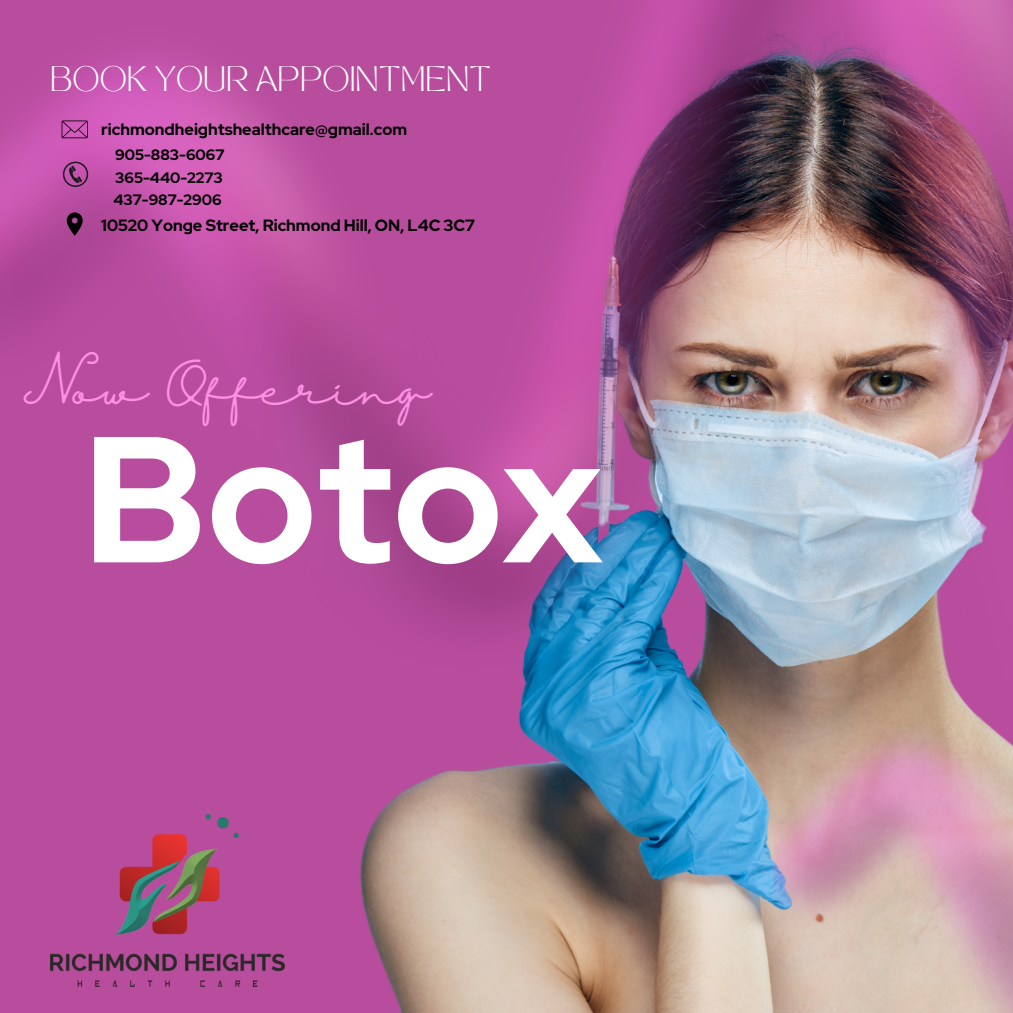
<style>
.page{position:relative;width:1013px;height:1013px;background:#fff}
.page>*{position:absolute;margin:0;border:0;box-sizing:border-box;transform-origin:0 0}
.t1{font:700 179px "Red Hat Display";color:#fff}
.t2{font:45.12px "Halimun";color:#fd90e1}
.t3{font:24.75px "TAN MON CHERI Regular";color:#fff}
.t4{font:700 16.25px "Red Hat Display";color:#000}
.t5{font:700 15px/22px "Red Hat Display";color:#000}
</style>
<div class="page">
<div style="left:0;top:0;width:1012px;height:1012px;background:#b84d9d"></div>
<img style="left:360px;top:680px;width:626px;height:332px">
<img style="left:0;top:0;width:1012px;height:680px">
<img style="left:775px;top:723px;width:237px;height:289px">
<img style="left:51px;top:814px;width:233px;height:172px">
<svg style="left:62px;top:120px;width:26px;height:18px"></svg>
<svg style="left:63px;top:162px;width:25px;height:25px"></svg>
<svg style="left:67px;top:212px;width:16px;height:24px"></svg>
<h3 class="t3" style="left:50px;top:66px;width:442px">BOOK YOUR APPOINTMENT</h3>
<p class="t4" style="left:101px;top:118px;width:307px">richmondheightshealthcare@gmail.com</p>
<p class="t5" style="left:115px;top:144px;width:111px">905-883-6067</p>
<p class="t5" style="left:113px;top:166px;width:111px">365-440-2273<br>437-987-2906</p>
<p class="t4" style="left:101px;top:214px;width:375px">10520 Yonge Street, Richmond Hill, ON, L4C 3C7</p>
<h2 class="t2" style="left:21px;top:363px;width:411px">Now Offering</h2>
<h1 class="t1" style="left:83px;top:380px;width:521px">Botox</h1>
</div>
